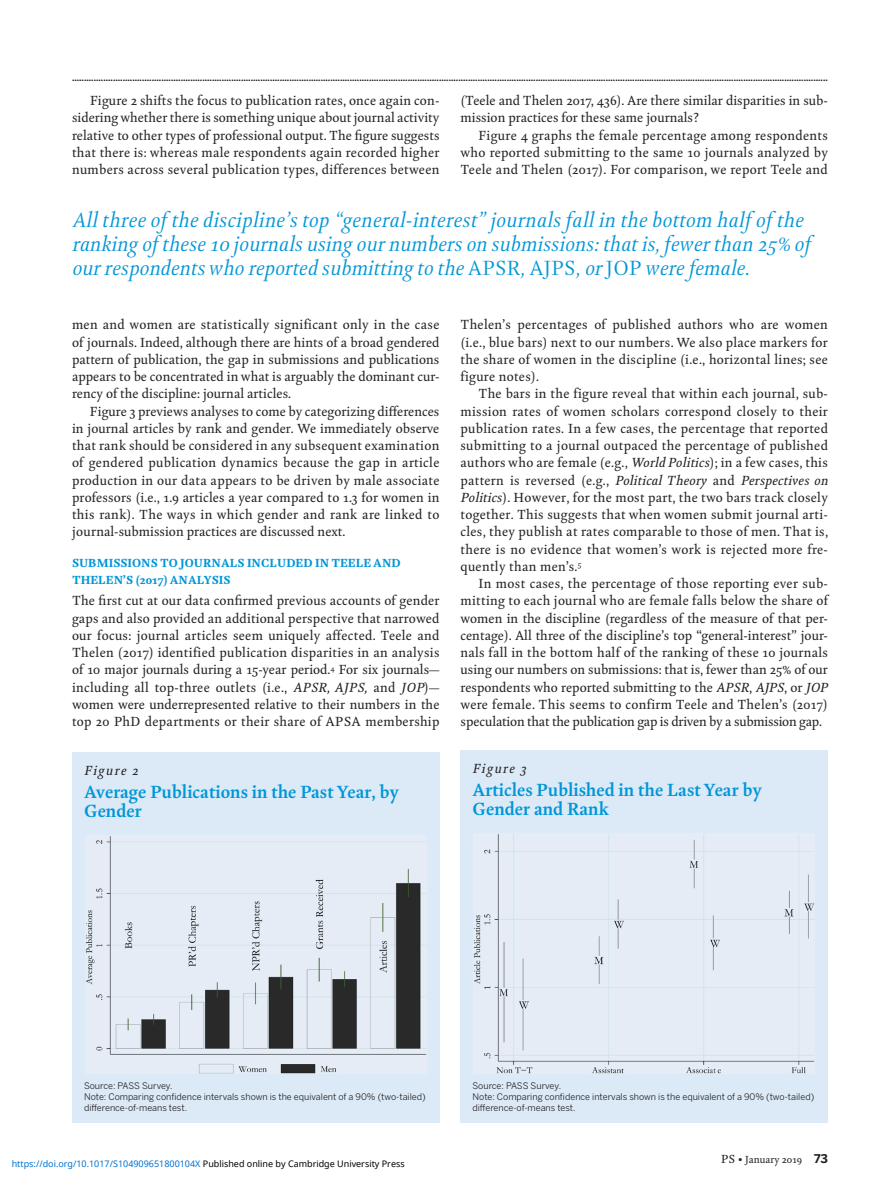
<style>
.page{position:relative;width:891px;height:1188px;background:#fff}
.page>*{position:absolute;margin:0;border:0;box-sizing:border-box;transform-origin:0 0}
.t1{font:italic 21px/24px "Kingfisher Display";letter-spacing:.01em;color:#0096d7}
.t2{font:700 18px/19.5px "Kingfisher";color:#0096d7}
.t3{font:13.5px/17.2px "Kingfisher";letter-spacing:.01em;color:#231f20;text-align:justify}
.t4{font:italic 13.5px "Kingfisher";letter-spacing:.11em;color:#231f20}
.t5{font:800 12px/17.2px "Kingfisher";color:#0096d7}
.t6{font:700 10.5px "Kingfisher";color:#231f20}
.t7{font:10.5px "Kingfisher";color:#231f20}
.t8{font:9px/10.8px "Benton Sans";color:#231f20}
.t9{font:9px "Noto Sans";color:#0172cf}
.s1{font-style:normal}
.s2{font-style:italic}
.s3{color:#000}
.s4{font-size:12px}
.s5{font-family:"Benton Sans";font-weight:700;font-size:12px}
</style>
<div class="page">
<div style="left:72px;top:753px;width:368px;height:370px;background:#dceaf7"></div>
<img style="left:85px;top:836px;width:341px;height:237px">
<div style="left:460px;top:751px;width:368px;height:372px;background:#dceaf7"></div>
<div style="left:474px;top:834px;width:341px;height:239px;background:#e5ecf6"></div>
<p class="t6" style="left:72px;top:70px;width:757px">.........................................................................................................................................................................................................................................................................................................................</p>
<p class="t3" style="left:72px;top:91px;width:369px;text-indent:18px">Figure 2 shifts the focus to publication rates, once again con&shy;sidering whether there is something unique about journal activity relative to other types of professional output. The figure suggests that there is: whereas male respondents again recorded higher numbers across several publication types, differences between</p>
<p class="t3" style="left:461px;top:91px;width:369px">(Teele and Thelen 2017, 436). Are there similar disparities in sub&shy;mission practices for these same journals?</p>
<p class="t3" style="left:461px;top:126px;width:369px;text-indent:18px">Figure 4 graphs the female percentage among respondents who reported submitting to the same 10 journals analyzed by Teele and Thelen (2017). For comparison, we report Teele and</p>
<p class="t1" style="left:72px;top:208px;width:740px">All three of the discipline’s top “general-interest” journals fall in the bottom half of the ranking of these 10 journals using our numbers on submissions: that is, fewer than 25% of our respondents who reported submitting to the <span class="s1">APSR</span>, <span class="s1">AJPS</span>, or <span class="s1">JOP</span> were female.</p>
<p class="t3" style="left:72px;top:316px;width:369px">men and women are statistically significant only in the case of journals. Indeed, although there are hints of a broad gendered pattern of publication, the gap in submissions and publications appears to be concentrated in what is arguably the dominant cur&shy;rency of the discipline: journal articles.</p>
<p class="t3" style="left:72px;top:402px;width:369px;text-indent:18px">Figure 3 previews analyses to come by categorizing differences in journal articles by rank and gender. We immediately observe that rank should be considered in any subsequent examination of gendered publication dynamics because the gap in article production in our data appears to be driven by male associate professors (i.e., 1.9 articles a year compared to 1.3 for women in this rank). The ways in which gender and rank are linked to journal-submission practices are discussed next.</p>
<p class="t5" style="left:72px;top:554px;width:330px">SUBMISSIONS TO JOURNALS INCLUDED IN TEELE AND<br>THELEN’S (2017) ANALYSIS</p>
<p class="t3" style="left:72px;top:592px;width:369px">The first cut at our data confirmed previous accounts of gender gaps and also provided an additional perspective that narrowed our focus: journal articles seem uniquely affected. Teele and Thelen (2017) identified publication disparities in an analysis of 10 major journals during a 15-year period.<sup>4</sup> For six journals— including all top-three outlets (i.e., <span class="s2">APSR, AJPS,</span> and <span class="s2">JOP</span>)— women were underrepresented relative to their numbers in the top 20 PhD departments or their share of APSA membership</p>
<p class="t4" style="left:84px;top:761px;width:55px">Figure 2</p>
<h2 class="t2" style="left:84px;top:781px;width:317px">Average Publications in the Past Year, by<br>Gender</h2>
<p class="t3" style="left:461px;top:316px;width:369px">Thelen’s percentages of published authors who are women (i.e., blue bars) next to our numbers. We also place markers for the share of women in the discipline (i.e., horizontal lines; see figure notes).</p>
<p class="t3" style="left:461px;top:385px;width:369px;text-indent:18px">The bars in the figure reveal that within each journal, sub&shy;mission rates of women scholars correspond closely to their publication rates. In a few cases, the percentage that reported submitting to a journal outpaced the percentage of published authors who are female (e.g., <span class="s2">World Politics</span>); in a few cases, this pattern is reversed (e.g., <span class="s2">Political Theory</span> and <span class="s2">Perspectives on Politics</span>). However, for the most part, the two bars track closely together. This suggests that when women submit journal arti&shy;cles, they publish at rates comparable to those of men. That is, there is no evidence that women’s work is rejected more fre&shy;quently than men’s.<sup>5</sup></p>
<p class="t3" style="left:461px;top:574px;width:369px;text-indent:18px">In most cases, the percentage of those reporting ever sub&shy;mitting to each journal who are female falls below the share of women in the discipline (regardless of the measure of that per&shy;centage). All three of the discipline’s top “general-interest” jour&shy;nals fall in the bottom half of the ranking of these 10 journals using our numbers on submissions: that is, fewer than 25% of our respondents who reported submitting to the <span class="s2">APSR</span>, <span class="s2">AJPS</span>, or <span class="s2">JOP </span>were female. This seems to confirm Teele and Thelen’s (2017) speculation that the publication gap is driven by a submission gap.</p>
<p class="t4" style="left:472px;top:759px;width:55px">Figure 3</p>
<h2 class="t2" style="left:472px;top:779px;width:291px">Articles Published in the Last Year by<br>Gender and Rank</h2>
<p class="t8" style="left:84px;top:1081px;width:343px">Source: PASS Survey.<br>Note: Comparing confidence intervals shown is the equivalent of a 90% (two-tailed) difference-of-means test.</p>
<p class="t9" style="left:12px;top:1157px;width:395px">https://doi.org/10.1017/S104909651800104X <span class="s3">Published online by Cambridge University Press</span></p>
<p class="t8" style="left:472px;top:1081px;width:343px">Source: PASS Survey.<br>Note: Comparing confidence intervals shown is the equivalent of a 90% (two-tailed) difference-of-means test.</p>
<p class="t7" style="left:721px;top:1152px;width:108px"><span class="s4">PS •</span> January 2019 <span class="s5">73</span></p>
</div>
